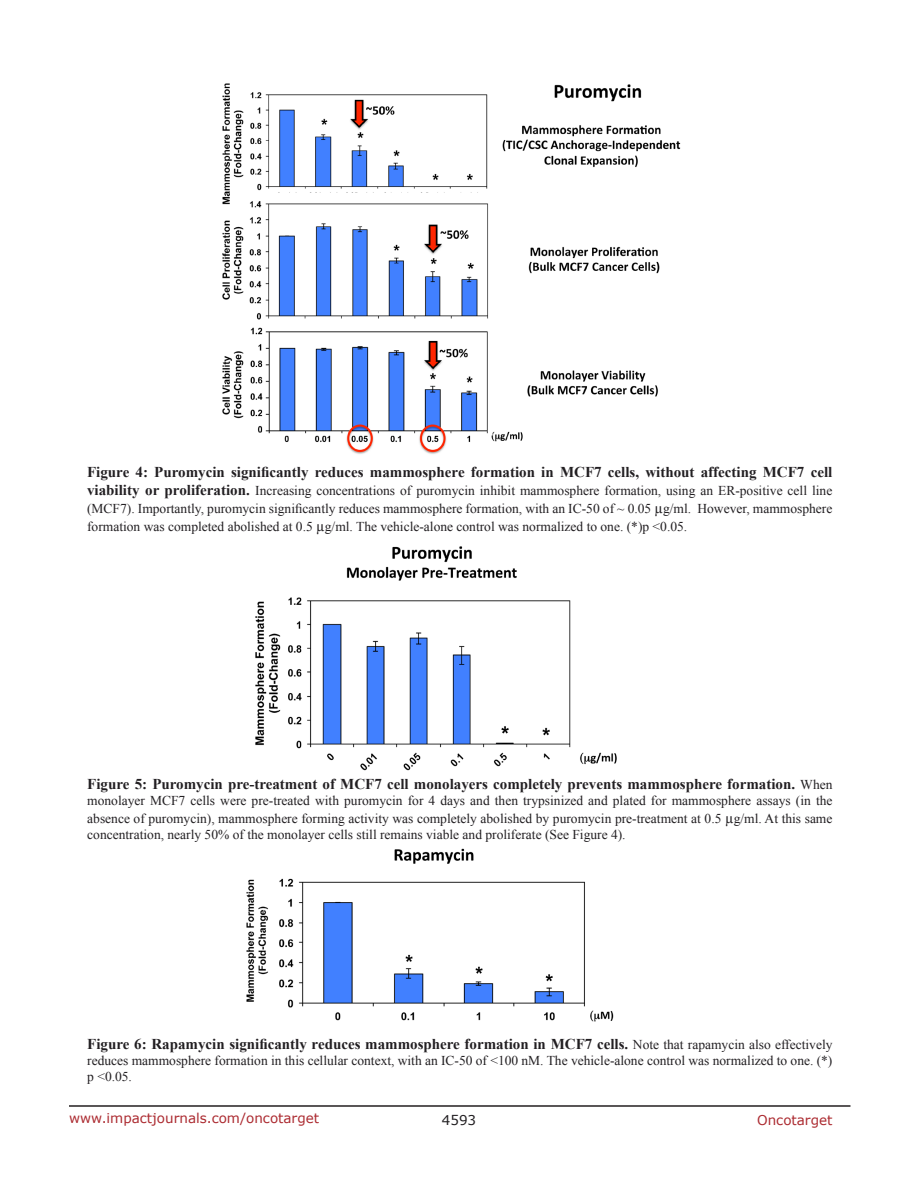
<style>
.page{position:relative;width:918px;height:1188px;background:#fff}
.page>*{position:absolute;margin:0;border:0;box-sizing:border-box;transform-origin:0 0}
.FigureText{font:700 15px "Times New Roman";color:#221f22}
.FigureText-2{font:13.5px/18px "Times New Roman";color:#221f22}
.t1{font:13.5px "Verdana";color:#ac2b31}
.t2{font:13.5px "Verdana";color:#221f22}
.s1{font-weight:700;font-size:15px}
.s2{font-size:15px}
.s3{font-weight:400;font-size:13.5px}
</style>
<div class="page">
<hr style="left:69px;top:1105px;width:781px;height:2px;background:#231f20">
<img style="left:222px;top:83px;width:459px;height:371px">
<img style="left:246px;top:848px;width:368px;height:174px">
<img style="left:255px;top:546px;width:362px;height:225px">
<p class="FigureText" style="left:87px;top:461px;width:747px">Figure 4: Puromycin significantly reduces mammosphere formation in MCF7 cells, without affecting MCF7 cell</p>
<p class="FigureText-2" style="left:87px;top:481px;width:747px;text-align:justify"><span class="s1">viability or proliferation.</span> Increasing concentrations of puromycin inhibit mammosphere formation, using an ER-positive cell line (MCF7). Importantly, puromycin significantly reduces mammosphere formation, with an IC-50 of ~ 0.05 <span class="s2">µ</span>g/ml. However, mammosphere formation was completed abolished at 0.5 <span class="s2">µ</span>g/ml. The vehicle-alone control was normalized to one. (*)p &lt;0.05.</p>
<p class="FigureText" style="left:87px;top:773px;width:747px">Figure 5: Puromycin pre-treatment of MCF7 cell monolayers completely prevents mammosphere formation. <span class="s3">When</span></p>
<p class="FigureText-2" style="left:87px;top:791px;width:747px">monolayer MCF7 cells were pre-treated with puromycin for 4 days and then trypsinized and plated for mammosphere assays (in the absence of puromycin), mammosphere forming activity was completely abolished by puromycin pre-treatment at 0.5 <span class="s2">µ</span>g/ml. At this same</p>
<p class="FigureText-2" style="left:87px;top:825px;width:540px">concentration, nearly 50% of the monolayer cells still remains viable and proliferate (See Figure 4).</p>
<p class="FigureText" style="left:87px;top:1034px;width:747px">Figure 6: Rapamycin significantly reduces mammosphere formation in MCF7 cells. <span class="s3">Note that rapamycin also effectively</span></p>
<p class="FigureText-2" style="left:87px;top:1052px;width:747px;line-height:16.2px">reduces mammosphere formation in this cellular context, with an IC-50 of &lt;100 nM. The vehicle-alone control was normalized to one. (*) p &lt;0.05.</p>
<p class="t1" style="left:69px;top:1109px;width:252px">www.impactjournals.com/oncotarget</p>
<p class="t2" style="left:442px;top:1111px;width:36px">4593</p>
<p class="t1" style="left:757px;top:1111px;width:77px">Oncotarget</p>
</div>
